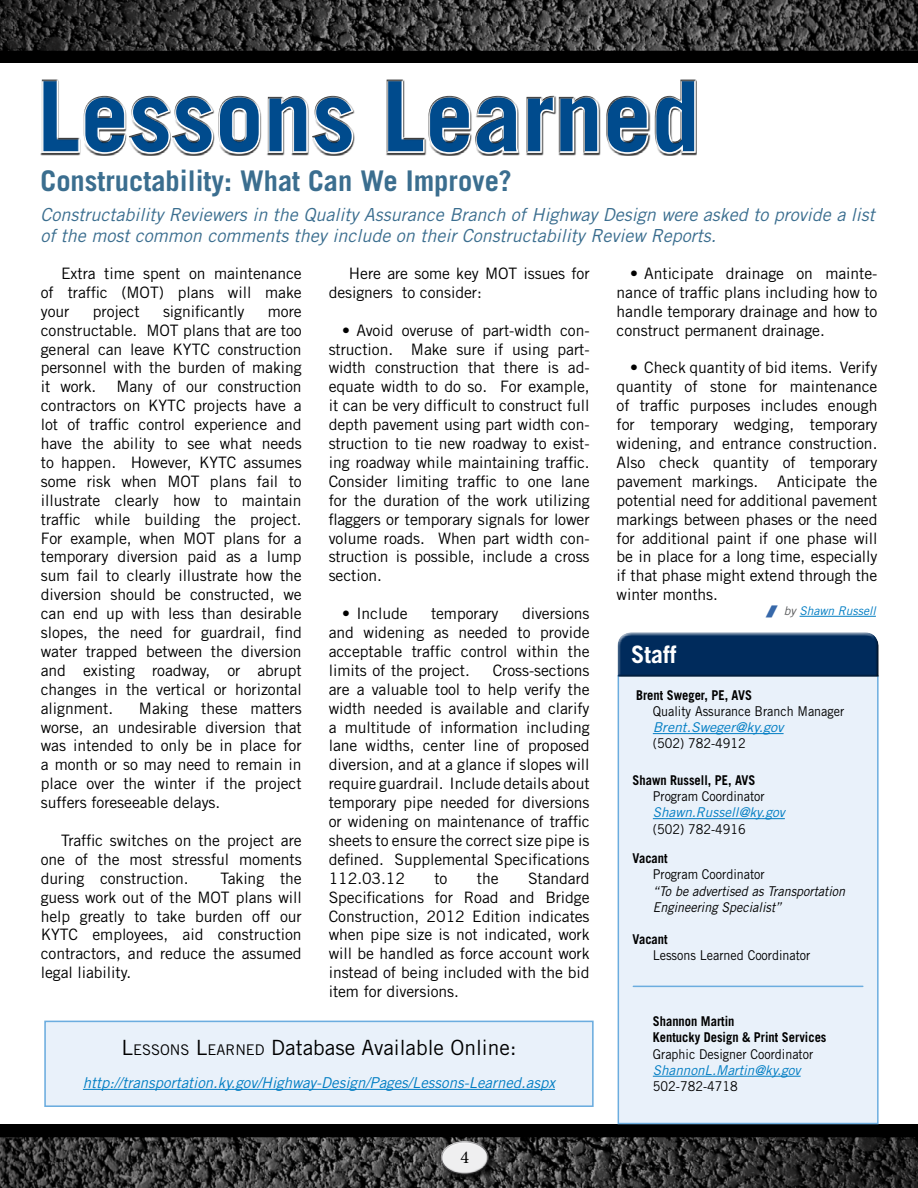
<style>
.page{position:relative;width:918px;height:1188px;background:#fff}
.page>*{position:absolute;margin:0;border:0;box-sizing:border-box;transform-origin:0 0}
.t1{font:700 97.05px "Trade Gothic LT Std";color:#004b8d}
.t2{font:700 28.5px "Trade Gothic";color:#3b6e8f}
.t3{font:700 24px "Trade Gothic LT Std";color:#fff}
.t4{font:21px "Trade Gothic LT Std";color:#000}
.t5{font:italic 18px/21px "Trade Gothic LT Std";color:#3b6e8f}
.t6{font:18px "Minion Pro";color:#000}
.t7{font:15.75px/18.9px "Trade Gothic";letter-spacing:-.005em;color:#000;text-align:justify}
.t8{font:italic 15px "Trade Gothic LT Std";color:#007dc3}
.t9{font:13.5px "Trade Gothic LT Std";color:#000;scale:.93 1}
.t10{font:700 13.5px/16.2px "Trade Gothic LT Std";color:#000;scale:.93 1}
.t11{font:italic 13.5px/16.2px "Trade Gothic LT Std";color:#000;scale:.93 1}
.t12{font:italic 13.5px "Trade Gothic LT Std";color:#007dc3}
.t13{font:italic 13.5px "Trade Gothic LT Std";color:#007dc3;scale:1.05 1}
.t14{font:italic 12px "Trade Gothic LT Std";color:#007dc3}
.s1{font-style:inherit}
.s2{font-size:14.7px}
.s3{color:#58595b}
</style>
<div class="page">
<img style="left:0;top:0;width:918px;height:63px">
<img style="left:0;top:1125px;width:918px;height:63px">
<div style="left:618px;top:676px;width:260px;height:448px;background:#e9f1fa"></div>
<hr style="left:653px;top:733px;width:131px;height:1px;background:#007dc3">
<hr style="left:653px;top:818px;width:132px;height:1px;background:#007dc3">
<hr style="left:653px;top:1076px;width:148px;height:1px;background:#007dc3">
<hr style="left:633px;top:986px;width:230px;height:1px;background:#6caddf">
<div style="left:618px;top:675px;width:261px;height:449px;border:2px solid #6caddf"></div>
<div style="left:614px;top:629px;width:265px;height:48px;background:#fff;opacity:.75"></div>
<div style="left:615px;top:636px;width:267px;height:41px;background:#000;opacity:.75"></div>
<div style="left:45px;top:1021px;width:548px;height:85px;background:#e9f1fa"></div>
<hr style="left:83px;top:1089px;width:472px;height:1px;background:#007dc3">
<div style="left:44px;top:1021px;width:550px;height:86px;border:2px solid #6caddf"></div>
<div style="left:40px;top:79px;width:657px;height:77px;background:#fff;opacity:.75"></div>
<div style="left:40px;top:78px;width:657px;height:75px;background:#000;opacity:.75"></div>
<hr style="left:800px;top:616px;width:76px;height:1px;background:#007dc3">
<div style="left:442px;top:1142px;width:53px;height:39px;background:#000;opacity:.75"></div>
<div style="left:437px;top:1138px;width:53px;height:27px;background:#fff;opacity:.75"></div>
<div style="left:440px;top:1148px;width:53px;height:28px;background:#000;opacity:.75"></div>
<h1 class="t1" style="left:37px;top:57px;width:664px">Lessons Learned</h1>
<h2 class="t2" style="left:40px;top:163px;width:473px">Constructability: What Can We Improve?</h2>
<p class="t5" style="left:40px;top:204px;width:836px">Constructability Reviewers in the Quality Assurance Branch of Highway Design were asked to provide a list of the most common comments they include on their Constructability Review Reports.</p>
<p class="t7" style="left:41px;top:264px;width:262px;text-indent:20px">Extra time spent on maintenance of traffic (MOT) plans will make your</p>
<p class="t7" style="left:93px;top:302px;width:48px">project</p>
<p class="t7" style="left:163px;top:302px;width:83px">significantly</p>
<p class="t7" style="left:41px;top:302px;width:262px;text-indent:227px">more constructable. MOT plans that are too general can leave KYTC construction personnel with the burden of making it work.</p>
<p class="t7" style="left:41px;top:377px;width:262px;text-indent:76px">Many of our construction contractors on KYTC projects have a lot of traffic control experience and have the ability to see what needs to happen. However, KYTC assumes some risk when MOT plans fail to illustrate clearly how to maintain traffic while building the project.<br>For example, when MOT plans for a temporary diversion paid as a lump sum fail to clearly illustrate how the diversion should be constructed, we can end up with less than desirable slopes, the need for guardrail, find water trapped between the diversion and existing roadway, or abrupt changes in the vertical or horizontal alignment.</p>
<p class="t7" style="left:41px;top:698px;width:262px;text-indent:98px">Making these matters worse, an undesirable diversion that was intended to only be in place for a month or so may need to remain in place over the winter if the project suffers foreseeable delays.</p>
<p class="t7" style="left:41px;top:831px;width:262px;text-indent:20px">Traffic switches on the project are one of the most stressful moments during construction.</p>
<p class="t7" style="left:41px;top:869px;width:262px;text-indent:180px">Taking the guess work out of the MOT plans will help greatly to take burden off our KYTC employees, aid construction contractors, and reduce the assumed legal liability.</p>
<p class="t7" style="left:329px;top:264px;width:262px;text-indent:20px">Here are some key MOT issues for designers to consider:</p>
<p class="t7" style="left:329px;top:320px;width:262px;text-indent:13px">• Avoid overuse of part-width con&shy;struction. Make sure if using part&shy;width construction that there is ad&shy;equate width to do so. For example, it can be very difficult to construct full depth pavement using part width con&shy;struction to tie new roadway to exist&shy;ing roadway while maintaining traffic.<br>Consider limiting traffic to one lane for the duration of the work utilizing flaggers or temporary signals for lower volume roads. When part width con&shy;struction is possible, include a cross section.</p>
<p class="t7" style="left:342px;top:604px;width:67px">• Include</p>
<p class="t7" style="left:431px;top:604px;width:69px">temporary</p>
<p class="t7" style="left:329px;top:604px;width:262px;text-indent:193px">diversions and widening as needed to provide acceptable traffic control within the limits of the project.</p>
<p class="t7" style="left:329px;top:661px;width:262px;text-indent:164px">Cross-sections are a valuable tool to help verify the width needed is available and clarify a multitude of information including lane widths, center line of proposed diversion, and at a glance if slopes will require guardrail. Include details about temporary pipe needed for diversions or widening on maintenance of traffic sheets to ensure the correct size pipe is defined. Supplemental Specifications 112.03.12</p>
<p class="t7" style="left:329px;top:869px;width:262px;text-indent:199px">Standard Specifications for Road and Bridge Construction, 2012 Edition indicates when pipe size is not indicated, work will be handled as force account work instead of being included with the bid item for diversions.</p>
<p class="t7" style="left:434px;top:869px;width:15px">to</p>
<p class="t7" style="left:477px;top:869px;width:23px">the</p>
<h3 class="t4" style="left:122px;top:1035px;width:396px"><span class="s1">L</span><span class="s2">ESSONS</span> <span class="s1">L</span><span class="s2">EARNED</span> Database Available Online:</h3>
<p class="t8" style="left:83px;top:1073px;width:474px">http://transportation.ky.gov/Highway-Design/Pages/Lessons-Learned.aspx</p>
<p class="t6" style="left:461px;top:1146px;width:10px">4</p>
<p class="t7" style="left:617px;top:264px;width:262px;text-indent:13px">• Anticipate drainage on mainte&shy;nance of traffic plans including how to handle temporary drainage and how to construct permanent drainage.</p>
<p class="t7" style="left:617px;top:358px;width:262px;text-indent:13px">• Check quantity of bid items. Verify quantity of stone for maintenance of traffic purposes includes enough for temporary wedging, temporary widening, and entrance construction.<br>Also check quantity of temporary pavement markings. Anticipate the potential need for additional pavement markings between phases or the need for additional paint if one phase will be in place for a long time, especially if that phase might extend through the winter months.</p>
<h3 class="t3" style="left:631px;top:640px;width:47px">Staff</h3>
<p class="t14" style="left:784px;top:604px;width:94px"><span class="s3">by</span> Shawn Russell</p>
<p class="t10" style="left:636px;top:687px;width:126px">Brent Sweger, PE, AVS</p>
<p class="t9" style="left:653px;top:703px;width:207px">Quality Assurance Branch Manager</p>
<p class="t13" style="left:653px;top:719px;width:126px">Brent.Sweger@ky.gov</p>
<p class="t9" style="left:653px;top:736px;width:102px">(502) 782-4912</p>
<p class="t10" style="left:633px;top:772px;width:134px">Shawn Russell, PE, AVS</p>
<p class="t9" style="left:653px;top:788px;width:122px">Program Coordinator</p>
<p class="t12" style="left:653px;top:804px;width:134px">Shawn.Russell@ky.gov</p>
<p class="t9" style="left:653px;top:821px;width:102px">(502) 782-4916</p>
<p class="t10" style="left:633px;top:850px;width:39px">Vacant</p>
<p class="t9" style="left:653px;top:866px;width:122px">Program Coordinator</p>
<p class="t11" style="left:653px;top:883px;width:208px">“To be advertised as Transportation<br>Engineering Specialist”</p>
<p class="t10" style="left:633px;top:931px;width:39px">Vacant</p>
<p class="t9" style="left:653px;top:947px;width:171px">Lessons Learned Coordinator</p>
<p class="t10" style="left:653px;top:1013px;width:188px">Shannon Martin<br>Kentucky Design &amp; Print Services</p>
<p class="t9" style="left:653px;top:1046px;width:174px">Graphic Designer Coordinator</p>
<p class="t12" style="left:653px;top:1062px;width:149px">ShannonL.Martin@ky.gov</p>
<p class="t9" style="left:653px;top:1078px;width:93px">502-782-4718</p>
</div>
